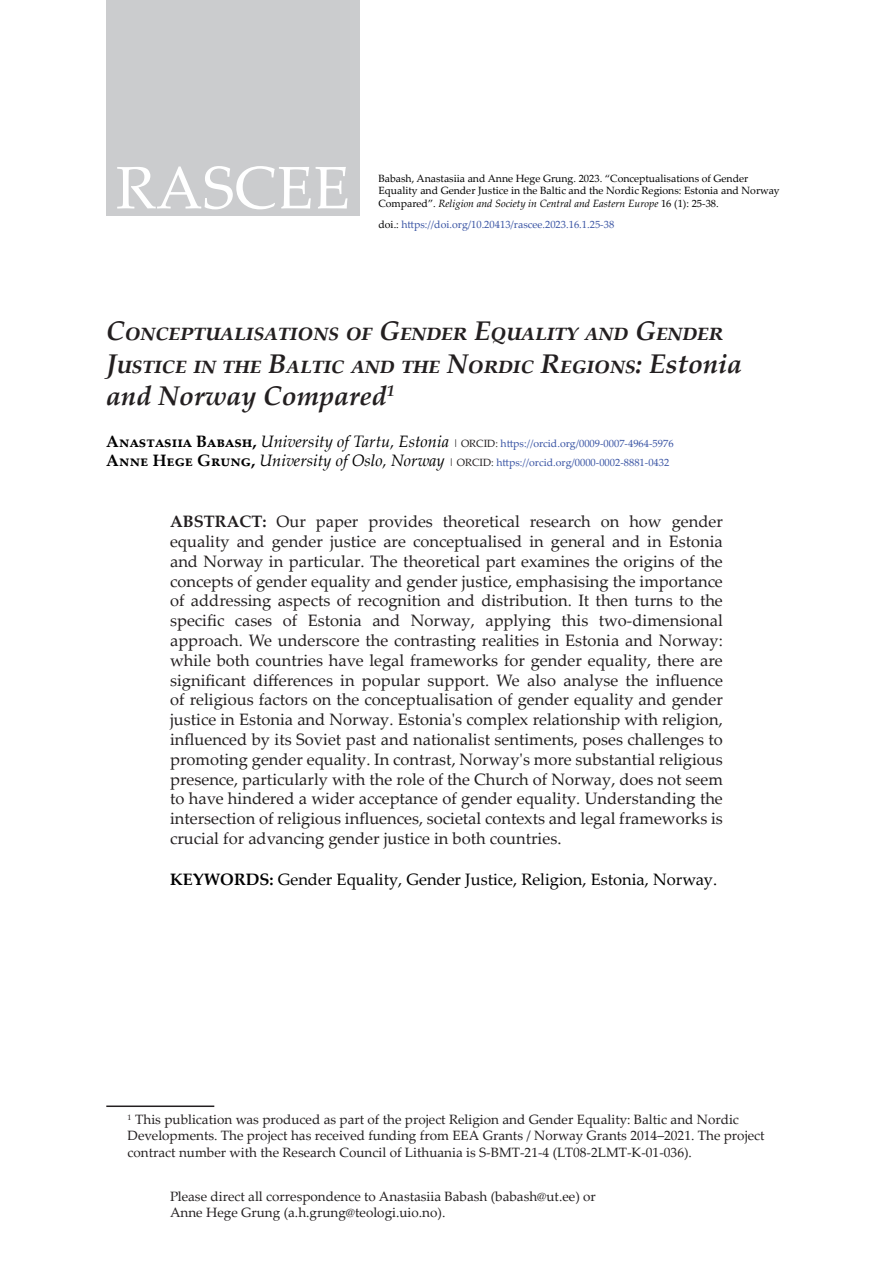
<style>
.page{position:relative;width:893px;height:1263px;background:#fff}
.page>*{position:absolute;margin:0;border:0;box-sizing:border-box;transform-origin:0 0}
.t1{font:60px "Palatino Linotype";color:#fff}
.t2{font:italic 700 27px/32.4px "Palatino Linotype";color:#231f20}
.t3{font:16.5px/19.8px "Palatino Linotype";color:#231f20;text-align:justify}
.t4{font:16.5px "Palatino Linotype";color:#000}
.t5{font:13.5px/16.2px "Palatino Linotype";color:#231f20}
.t6{font:10.5px/19.8px "Palatino Linotype";color:#3853a3}
.t7{font:10.5px/12.6px "Palatino Linotype";color:#000}
.s1{font-style:italic}
.s2{color:#000}
.s3{font-weight:700;font-size:16.5px;color:#000}
.s4{font-style:italic;font-size:16.5px;color:#000}
.s5{color:#231f20}
.s6{font-weight:700}
</style>
<div class="page">
<div style="left:106px;top:0;width:254px;height:215px;background:#cbccce"></div>
<hr style="left:106px;top:1105px;width:108px;height:2px;background:#231f20">
<h1 class="t1" style="left:116px;top:145px;width:236px">RASCEE</h1>
<p class="t7" style="left:378px;top:172px;width:403px">Babash, Anastasiia and Anne Hege Grung. 2023. “Conceptualisations of Gender<br>Equality and Gender Justice in the Baltic and the Nordic Regions: Estonia and Norway<br>Compared”. <span class="s1">Religion and Society in Central and Eastern Europe</span> 16 (1): 25-38.</p>
<p class="t6" style="left:378px;top:215px;width:237px"><span class="s2">doi.:</span> https://doi.org/10.20413/rascee.2023.16.1.25-38</p>
<h2 class="t2" style="left:106px;top:314px;width:637px">Conceptualisations of Gender Equality and Gender<br>Justice in the Baltic and the Nordic Regions: Estonia and Norway Compared<sup>1</sup></h2>
<p class="t6" style="left:106px;top:433px;width:569px"><span class="s3">Anastasiia Babash,</span> <span class="s4">University of Tartu, Estonia</span> <span class="s5">| ORCID:</span> https://orcid.org/0009-0007-4964-5976<br><span class="s3">Anne Hege Grung,</span> <span class="s4">University of Oslo, Norway</span> <span class="s5">| ORCID:</span> https://orcid.org/0000-0002-8881-0432</p>
<p class="t3" style="left:170px;top:511px;width:554px"><span class="s6">ABSTRACT:</span> Our paper provides theoretical research on how gender equality and gender justice are conceptualised in general and in Estonia and Norway in particular. The theoretical part examines the origins of the concepts of gender equality and gender justice, emphasising the importance of addressing aspects of recognition and distribution. It then turns to the specific cases of Estonia and Norway, applying this two-dimensional approach. We underscore the contrasting realities in Estonia and Norway: while both countries have legal frameworks for gender equality, there are significant differences in popular support. We also analyse the influence of religious factors on the conceptualisation of gender equality and gender justice in Estonia and Norway. Estonia's complex relationship with religion, influenced by its Soviet past and nationalist sentiments, poses challenges to promoting gender equality. In contrast, Norway's more substantial religious presence, particularly with the role of the Church of Norway, does not seem to have hindered a wider acceptance of gender equality. Understanding the intersection of religious influences, societal contexts and legal frameworks is crucial for advancing gender justice in both countries.</p>
<p class="t4" style="left:170px;top:868px;width:549px"><span class="s6">KEYWORDS:</span> Gender Equality, Gender Justice, Religion, Estonia, Norway.</p>
<p class="t5" style="left:128px;top:1111px;width:639px"><sup>1</sup> This publication was produced as part of the project Religion and Gender Equality: Baltic and Nordic<br>Developments. The project has received funding from EEA Grants / Norway Grants 2014–2021. The project contract number with the Research Council of Lithuania is S-BMT-21-4 (LT08-2LMT-K-01-036).</p>
<p class="t5" style="left:170px;top:1187px;width:427px">Please direct all correspondence to Anastasiia Babash (babash@ut.ee) or<br>Anne Hege Grung (a.h.grung@teologi.uio.no).</p>
</div>
